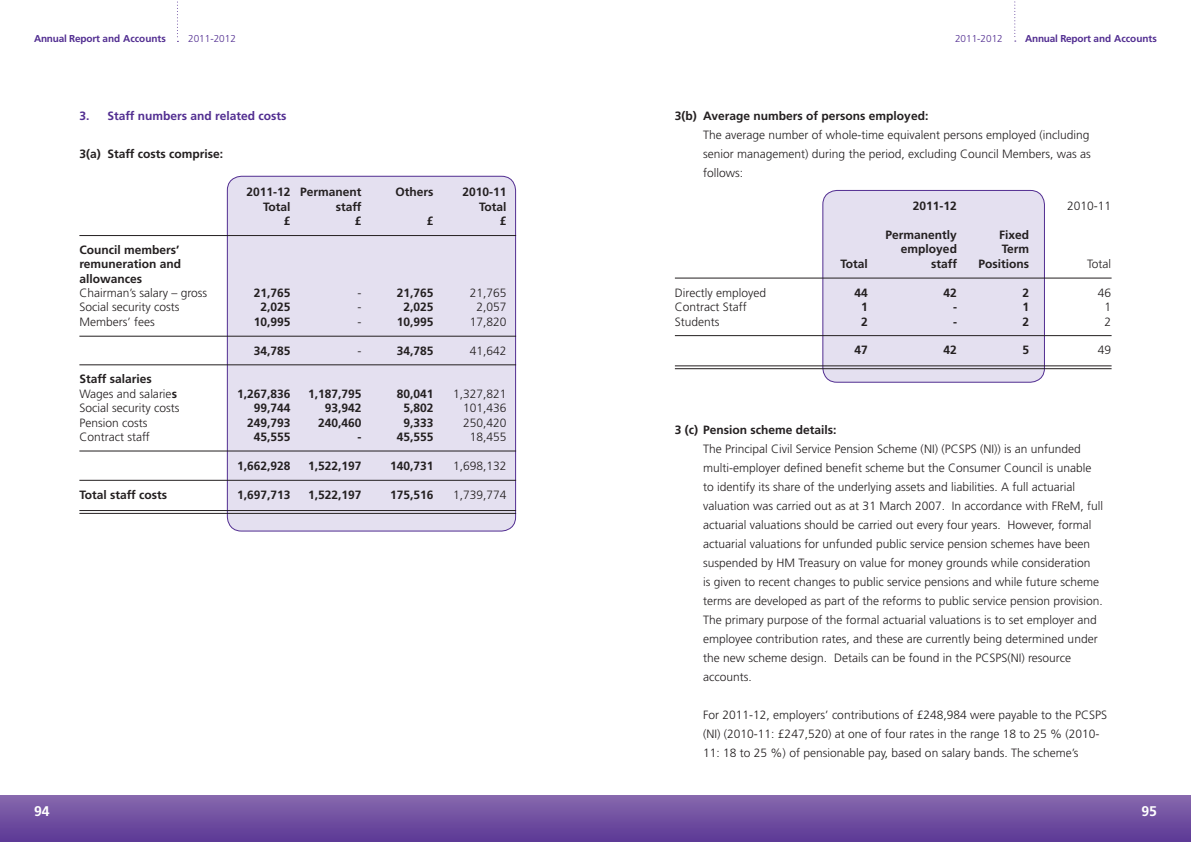
<style>
.page{position:relative;width:1191px;height:842px;background:#fff}
.page>*{position:absolute;margin:0;border:0;box-sizing:border-box;transform-origin:0 0}
.t1{font:700 14px "Frutiger";color:#fff}
.t2{font:300 12px/19px "Frutiger";color:#231f20}
.t3{font:700 12px/14.4px "Frutiger";color:#231f20}
.t4{font:700 12px "Frutiger";color:#522e91}
.t5{font:700 10px "Frutiger";letter-spacing:-.02em;color:#522e91}
.t6{font:300 10px "Frutiger";color:#522e91}
.s1{font-weight:700}
</style>
<div class="page">
<svg style="left:177px;top:1px;width:1px;height:41px"></svg>
<svg style="left:1014px;top:1px;width:1px;height:41px"></svg>
<div style="left:0;top:795px;width:1191px;height:47px;background:linear-gradient(to bottom,#8769ad,#5b3895)"></div>
<div style="left:227px;top:176px;width:288px;height:355px;background:#e4e0f0;border-radius:14px"></div>
<div style="left:227px;top:176px;width:289px;height:355px;border:1px solid #522e91;border-radius:14px"></div>
<div style="left:823px;top:190px;width:221px;height:192px;background:#e4e0f0;border-radius:14px"></div>
<div style="left:822px;top:190px;width:223px;height:193px;border:1px solid #522e91;border-radius:14px"></div>
<hr style="left:79px;top:336px;width:437px;height:1px;background:#231f20">
<hr style="left:79px;top:235px;width:437px;height:1px;background:#231f20">
<hr style="left:79px;top:365px;width:437px;height:1px;background:#231f20">
<hr style="left:79px;top:480px;width:437px;height:1px;background:#231f20">
<hr style="left:675px;top:335px;width:436px;height:1px;background:#231f20">
<hr style="left:675px;top:278px;width:436px;height:1px;background:#231f20">
<hr style="left:79px;top:451px;width:437px;height:1px;background:#231f20">
<hr style="left:79px;top:510px;width:437px;height:1px;background:#231f20">
<hr style="left:675px;top:366px;width:436px;height:1px;background:#231f20">
<hr style="left:79px;top:513px;width:437px;height:1px;background:#231f20">
<hr style="left:675px;top:368px;width:436px;height:1px;background:#231f20">
<p class="t5" style="left:34px;top:32px;width:133px">Annual Report and Accounts</p>
<p class="t6" style="left:188px;top:33px;width:49px">2011-2012</p>
<p class="t6" style="left:955px;top:32px;width:49px">2011-2012</p>
<p class="t5" style="left:1025px;top:32px;width:133px">Annual Report and Accounts</p>
<p class="t4" style="left:79px;top:108px;width:208px">3. Staff numbers and related costs</p>
<p class="t3" style="left:79px;top:146px;width:145px">3(a) Staff costs comprise:</p>
<p class="t3" style="left:246px;top:185px;width:117px">2011-12 Permanent</p>
<p class="t3" style="left:395px;top:185px;width:40px">Others</p>
<p class="t3" style="left:462px;top:185px;width:46px">2010-11</p>
<p class="t3" style="left:263px;top:199px;width:29px">Total</p>
<p class="t3" style="left:336px;top:199px;width:27px">staff</p>
<p class="t3" style="left:479px;top:199px;width:29px">Total</p>
<p class="t3" style="left:284px;top:214px;width:8px">£</p>
<p class="t3" style="left:355px;top:214px;width:8px">£</p>
<p class="t3" style="left:427px;top:214px;width:8px">£</p>
<p class="t3" style="left:500px;top:214px;width:8px">£</p>
<p class="t3" style="left:79px;top:242px;width:103px">Council members’ remuneration and allowances</p>
<p class="t2" style="left:79px;top:283px;width:129px">Chairman’s salary – gross</p>
<p class="t3" style="left:254px;top:286px;width:38px">21,765</p>
<p class="t2" style="left:357px;top:283px;width:5px">-</p>
<p class="t3" style="left:397px;top:286px;width:38px">21,765</p>
<p class="t2" style="left:470px;top:283px;width:38px">21,765</p>
<p class="t2" style="left:79px;top:298px;width:101px">Social security costs</p>
<p class="t3" style="left:260px;top:300px;width:32px">2,025</p>
<p class="t2" style="left:357px;top:298px;width:5px">-</p>
<p class="t3" style="left:403px;top:300px;width:32px">2,025</p>
<p class="t2" style="left:476px;top:298px;width:32px">2,057</p>
<p class="t2" style="left:79px;top:312px;width:77px">Members’ fees</p>
<p class="t3" style="left:254px;top:314px;width:38px">10,995</p>
<p class="t2" style="left:357px;top:312px;width:5px">-</p>
<p class="t3" style="left:397px;top:314px;width:38px">10,995</p>
<p class="t2" style="left:470px;top:312px;width:38px">17,820</p>
<p class="t3" style="left:254px;top:343px;width:38px">34,785</p>
<p class="t2" style="left:357px;top:341px;width:5px">-</p>
<p class="t3" style="left:397px;top:343px;width:38px">34,785</p>
<p class="t2" style="left:470px;top:341px;width:38px">41,642</p>
<p class="t2" style="left:79px;top:372px;width:99px;line-height:14.4px"><span class="s1">Staff salaries<br></span>Wages and salarie<span class="s1">s</span></p>
<p class="t3" style="left:237px;top:386px;width:55px">1,267,836</p>
<p class="t3" style="left:308px;top:386px;width:55px">1,187,795</p>
<p class="t3" style="left:397px;top:386px;width:38px">80,041</p>
<p class="t2" style="left:453px;top:384px;width:55px">1,327,821</p>
<p class="t2" style="left:79px;top:399px;width:101px">Social security costs</p>
<p class="t3" style="left:254px;top:401px;width:38px">99,744</p>
<p class="t3" style="left:325px;top:401px;width:38px">93,942</p>
<p class="t3" style="left:403px;top:401px;width:32px">5,802</p>
<p class="t2" style="left:463px;top:399px;width:45px">101,436</p>
<p class="t2" style="left:79px;top:413px;width:70px">Pension costs</p>
<p class="t3" style="left:247px;top:415px;width:45px">249,793</p>
<p class="t3" style="left:318px;top:415px;width:45px">240,460</p>
<p class="t3" style="left:403px;top:415px;width:32px">9,333</p>
<p class="t2" style="left:463px;top:413px;width:45px">250,420</p>
<p class="t2" style="left:79px;top:427px;width:72px">Contract staff</p>
<p class="t3" style="left:254px;top:430px;width:38px">45,555</p>
<p class="t3" style="left:357px;top:430px;width:5px">-</p>
<p class="t3" style="left:397px;top:430px;width:38px">45,555</p>
<p class="t2" style="left:470px;top:427px;width:38px">18,455</p>
<p class="t3" style="left:237px;top:458px;width:55px">1,662,928</p>
<p class="t3" style="left:308px;top:458px;width:55px">1,522,197</p>
<p class="t3" style="left:390px;top:458px;width:45px">140,731</p>
<p class="t2" style="left:453px;top:456px;width:55px">1,698,132</p>
<p class="t3" style="left:79px;top:487px;width:89px">Total staff costs</p>
<p class="t3" style="left:237px;top:487px;width:55px">1,697,713</p>
<p class="t3" style="left:308px;top:487px;width:55px">1,522,197</p>
<p class="t3" style="left:390px;top:487px;width:45px">175,516</p>
<p class="t2" style="left:453px;top:485px;width:55px">1,739,774</p>
<p class="t3" style="left:675px;top:108px;width:255px">3(b) Average numbers of persons employed:</p>
<p class="t2" style="left:703px;top:125px;width:389px;text-align:justify">The average number of whole-time equivalent persons employed (including senior management) during the period, excluding Council Members, was as follows:</p>
<p class="t3" style="left:913px;top:199px;width:46px">2011-12</p>
<p class="t2" style="left:1067px;top:197px;width:46px">2010-11</p>
<p class="t3" style="left:885px;top:228px;width:73px">Permanently</p>
<p class="t3" style="left:999px;top:228px;width:32px">Fixed</p>
<p class="t3" style="left:901px;top:242px;width:58px">employed</p>
<p class="t3" style="left:1001px;top:242px;width:29px">Term</p>
<p class="t3" style="left:840px;top:257px;width:29px">Total</p>
<p class="t3" style="left:931px;top:257px;width:27px">staff</p>
<p class="t3" style="left:978px;top:257px;width:52px">Positions</p>
<p class="t2" style="left:1087px;top:254px;width:26px">Total</p>
<p class="t2" style="left:675px;top:283px;width:93px">Directly employed</p>
<p class="t3" style="left:854px;top:285px;width:15px">44</p>
<p class="t3" style="left:943px;top:285px;width:15px">42</p>
<p class="t3" style="left:1022px;top:285px;width:8px">2</p>
<p class="t2" style="left:1097px;top:283px;width:15px">46</p>
<p class="t2" style="left:675px;top:298px;width:73px">Contract Staff</p>
<p class="t3" style="left:861px;top:300px;width:8px">1</p>
<p class="t3" style="left:953px;top:300px;width:5px">-</p>
<p class="t3" style="left:1022px;top:300px;width:8px">1</p>
<p class="t2" style="left:1104px;top:298px;width:8px">1</p>
<p class="t2" style="left:675px;top:312px;width:46px">Students</p>
<p class="t3" style="left:861px;top:314px;width:8px">2</p>
<p class="t3" style="left:953px;top:314px;width:5px">-</p>
<p class="t3" style="left:1022px;top:314px;width:8px">2</p>
<p class="t2" style="left:1104px;top:312px;width:8px">2</p>
<p class="t3" style="left:854px;top:343px;width:15px">47</p>
<p class="t3" style="left:943px;top:343px;width:15px">42</p>
<p class="t3" style="left:1022px;top:343px;width:8px">5</p>
<p class="t2" style="left:1097px;top:341px;width:15px">49</p>
<p class="t3" style="left:675px;top:423px;width:163px">3 (c) Pension scheme details:</p>
<p class="t2" style="left:703px;top:440px;width:401px">The Principal Civil Service Pension Scheme (NI) (PCSPS (NI)) is an unfunded multi-employer defined benefit scheme but the Consumer Council is unable to identify its share of the underlying assets and liabilities. A full actuarial valuation was carried out as at 31 March 2007. In accordance with FReM, full actuarial valuations should be carried out every four years. However, formal actuarial valuations for unfunded public service pension schemes have been suspended by HM Treasury on value for money grounds while consideration<br>is given to recent changes to public service pensions and while future scheme terms are developed as part of the reforms to public service pension provision.<br>The primary purpose of the formal actuarial valuations is to set employer and employee contribution rates, and these are currently being determined under the new scheme design. Details can be found in the PCSPS(NI) resource accounts.</p>
<p class="t2" style="left:703px;top:706px;width:405px">For 2011-12, employers’ contributions of £248,984 were payable to the PCSPS (NI) (2010-11: £247,520) at one of four rates in the range 18 to 25 % (2010-<br>11: 18 to 25 %) of pensionable pay, based on salary bands. The scheme’s</p>
<p class="t1" style="left:34px;top:802px;width:17px">94</p>
<p class="t1" style="left:1141px;top:802px;width:17px">95</p>
</div>
